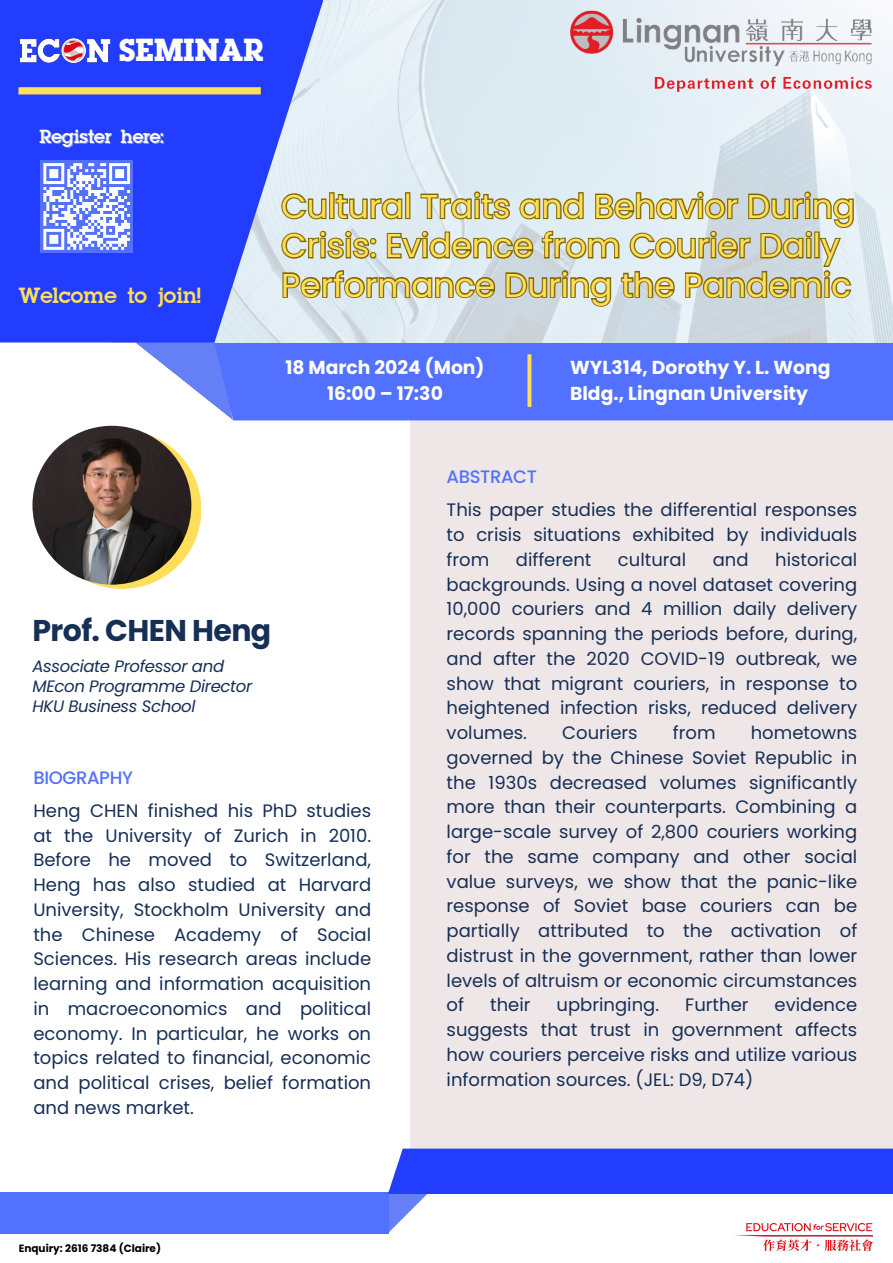
<style>
.page{position:relative;width:893px;height:1263px;background:#efe7e7}
.page>*{position:absolute;margin:0;border:0;box-sizing:border-box;transform-origin:0 0}
.t1{font:800 34.8px "Lapland";color:#fff}
.t2{font:33px/39.4px "Poppins";color:#ffde59}
.t3{font:700 30px "Poppins";letter-spacing:-.02em;color:#162f56}
.t4{font:700 24px "Lapland";color:#ffde59}
.t5{font:700 20.7px "Lapland";color:#fff}
.t6{font:700 18.75px/25.9px "Poppins";color:#fff;text-align:center}
.t7{font:18px/24.8px "Poppins";color:#162f56;text-align:justify}
.t8{font:500 18px "Poppins";letter-spacing:-.02em;color:#5271ff}
.t9{font:italic 16.5px/19.6px "Poppins";letter-spacing:-.02em;color:#162f56}
.t10{font:700 10.5px "Poppins";color:#000}
</style>
<div class="page">
<div style="left:0;top:1192px;width:893px;height:71px;background:#fff"></div>
<div style="left:0;top:326px;width:409px;height:896px;background:#fff"></div>
<div style="left:233px;top:342px;width:660px;height:78px;background:#5271ff"></div>
<svg style="left:323px;top:0;width:570px;height:342px;fill:#dfecf3"></svg>
<svg style="left:132px;top:342px;width:101px;height:78px"></svg>
<svg style="left:0;top:0;width:323px;height:342px;background:#3e56fd"></svg>
<div style="left:0;top:1192px;width:389px;height:41px;background:#5271ff"></div>
<svg style="left:388px;top:1148px;width:505px;height:84px"></svg>
<img style="left:735px;top:1223px;width:137px;height:27px">
<img style="left:570px;top:10px;width:301px;height:82px">
<div style="left:18px;top:87px;width:243px;height:7px;background:#ffde59"></div>
<div style="left:40px;top:160px;width:93px;height:93px;background:#5271ff"></div>
<svg style="left:43px;top:163px;width:88px;height:87px"></svg>
<svg style="left:527px;top:354px;width:4px;height:53px"></svg>
<img style="left:19px;top:36px;width:92px;height:29px">
<svg style="left:280px;top:189px;width:575px;height:119px"></svg>
<div style="left:43px;top:430px;width:158px;height:159px;background:#ffde59;border-radius:50%"></div>
<img style="left:32px;top:426px;width:159px;height:159px;border-radius:50%">
<p class="t1" style="left:119px;top:29px;width:146px">SEMINAR</p>
<p class="t5" style="left:39px;top:125px;width:126px">Register here:</p>
<p class="t4" style="left:19px;top:282px;width:184px">Welcome to join!</p>
<p class="t2" style="left:281px;top:187px;width:575px">Cultural Traits and Behavior During<br>Crisis: Evidence from Courier Daily<br>Performance During the Pandemic</p>
<h6 class="t6" style="left:285px;top:354px;width:201px">18 March 2024 (Mon)<br>16:00 – 17:30</h6>
<p class="t6" style="left:570px;top:354px;width:262px;text-align:left">WYL314, Dorothy Y. L. Wong<br>Bldg., Lingnan University</p>
<p class="t8" style="left:446px;top:464px;width:92px">ABSTRACT</p>
<p class="t3" style="left:32px;top:609px;width:240px">Prof. CHEN Heng</p>
<p class="t9" style="left:32px;top:657px;width:221px">Associate Professor and<br>MEcon Programme Director</p>
<p class="t9" style="left:32px;top:696px;width:165px">HKU Business School</p>
<p class="t8" style="left:33px;top:765px;width:101px">BIOGRAPHY</p>
<p class="t7" style="left:33px;top:798px;width:339px">Heng CHEN finished his PhD studies at the University of Zurich in 2010.<br>Before he moved to Switzerland, Heng has also studied at Harvard University, Stockholm University and the Chinese Academy of Social Sciences. His research areas include learning and information acquisition in macroeconomics and political economy. In particular, he works on topics related to financial, economic and political crises, belief formation and news market.</p>
<p class="t10" style="left:19px;top:1241px;width:144px">Enquiry: 2616 7384 (Claire)</p>
<p class="t7" style="left:446px;top:498px;width:412px">This paper studies the differential responses to crisis situations exhibited by individuals from</p>
<p class="t7" style="left:516px;top:547px;width:77px">different</p>
<p class="t7" style="left:618px;top:547px;width:70px">cultural</p>
<p class="t7" style="left:713px;top:547px;width:37px">and</p>
<p class="t7" style="left:446px;top:547px;width:412px;text-indent:328px">historical backgrounds. Using a novel dataset covering 10,000 couriers and 4 million daily delivery records spanning the periods before, during, and after the 2020 COVID-19 outbreak, we show that migrant couriers, in response to heightened infection risks, reduced delivery volumes.</p>
<p class="t7" style="left:562px;top:720px;width:77px">Couriers</p>
<p class="t7" style="left:673px;top:720px;width:44px">from</p>
<p class="t7" style="left:446px;top:720px;width:412px;text-indent:304px">hometowns governed by the Chinese Soviet Republic in the 1930s decreased volumes significantly more than their counterparts. Combining a large-scale survey of 2,800 couriers working for the same company and other social value surveys, we show that the panic-like response of Soviet base couriers can be partially attributed to the activation of distrust in the government, rather than lower levels of altruism or economic circumstances of</p>
<p class="t7" style="left:446px;top:993px;width:412px;text-indent:328px">evidence suggests that trust in government affects how couriers perceive risks and utilize various information sources. (JEL: D9, D74)</p>
<p class="t7" style="left:490px;top:993px;width:42px">their</p>
<p class="t7" style="left:556px;top:993px;width:104px">upbringing.</p>
<p class="t7" style="left:685px;top:993px;width:65px">Further</p>
</div>
